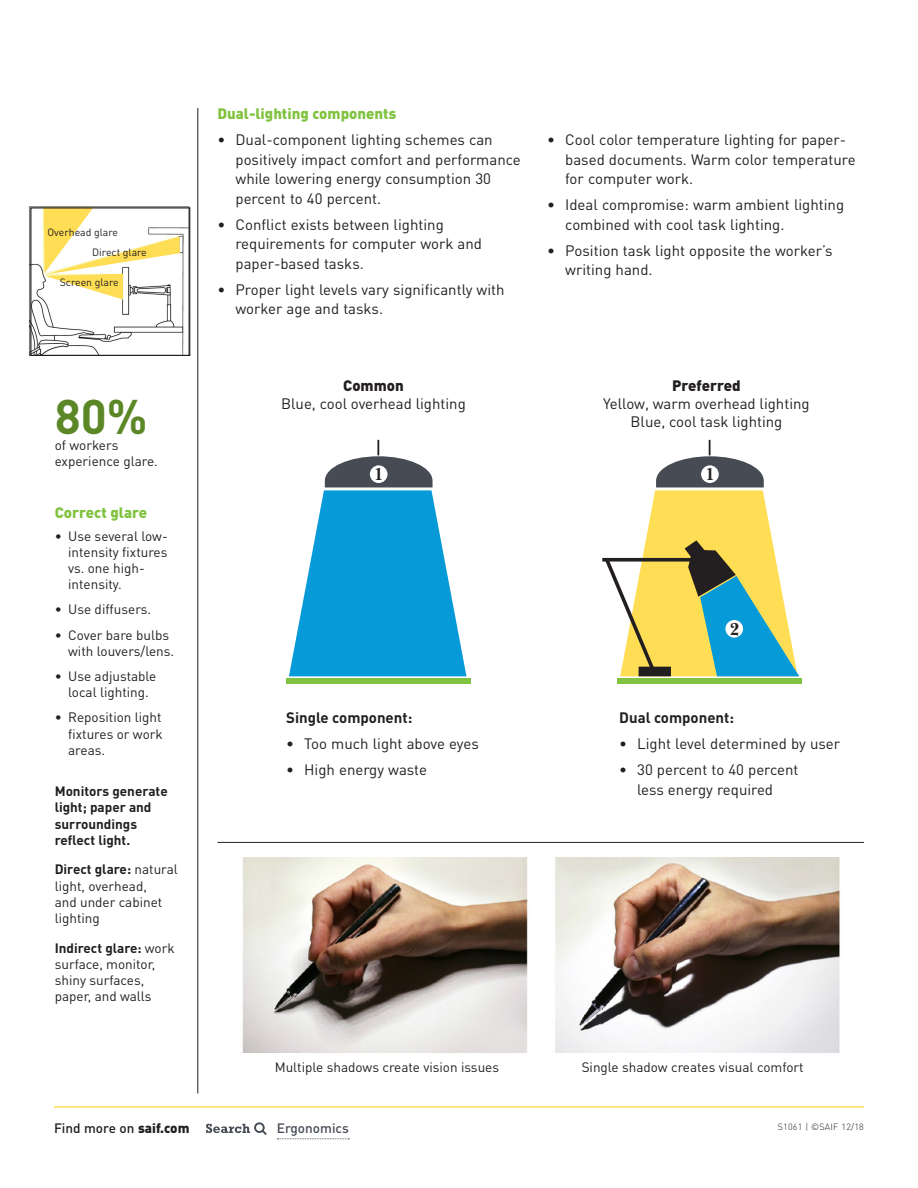
<style>
.page{position:relative;width:918px;height:1188px;background:#fff}
.page>*{position:absolute;margin:0;border:0;box-sizing:border-box;transform-origin:0 0}
.List_Paragraph{font:700 48px "DINOT";color:#5c8727}
.t1{font:700 18px "New Baskerville";color:#231f20}
.t2{font:15px/19.5px "DINOT";color:#231f20}
.Subhead{font:900 15px "DINOT";color:#81c340}
.t3{font:700 15px "DINOT";color:#231f20}
.t4{font:900 15px "DINOT";color:#231f20}
.List_Paragraph-2{font:13.5px/16.2px "DINOT";color:#231f20}
.List_Paragraph-3{font:700 13.5px/16.2px "DINOT";color:#231f20}
.Body_-_first_line{font:500 13.5px "DINOT";color:#231f20}
.Body_-_first_line-2{font:500 13.5px "DINOT";color:#464b54}
.t5{font:10.5px "DINOT";color:#231f20}
.Board_Body_Text{font:300 9px "DINOT";letter-spacing:.025em;color:#231f20}
.s1{font-weight:700}
.s2{font-weight:900}
</style>
<div class="page">
<hr style="left:198px;top:108px;width:1px;height:986px;background:#231f20">
<svg style="left:277px;top:1138px;width:72px;height:1px"></svg>
<svg style="left:206px;top:1122px;width:61px;height:13px"></svg>
<hr style="left:54px;top:1106px;width:810px;height:2px;background:#ffdd54">
<img style="left:29px;top:206px;width:162px;height:150px">
<svg style="left:44px;top:209px;width:136px;height:91px"></svg>
<div style="left:30px;top:207px;width:160px;height:149px;border:1px solid #231f20"></div>
<img style="left:242px;top:857px;width:598px;height:196px">
<hr style="left:218px;top:842px;width:646px;height:1px;background:#231f20">
<svg style="left:289px;top:440px;width:177px;height:236px"></svg>
<div style="left:286px;top:678px;width:184px;height:5px;background:#81c340"></div>
<div style="left:617px;top:678px;width:185px;height:5px;background:#81c340"></div>
<svg style="left:602px;top:440px;width:197px;height:236px"></svg>
<div style="left:725px;top:620px;width:18px;height:18px;background:#fff;border-radius:50%"></div>
<p class="t5" style="left:47px;top:225px;width:72px">Overhead glare</p>
<p class="t5" style="left:92px;top:245px;width:56px">Direct glare</p>
<p class="t5" style="left:60px;top:275px;width:60px">Screen glare</p>
<p class="List_Paragraph" style="left:55px;top:384px;width:94px">80%</p>
<p class="List_Paragraph-2" style="left:55px;top:436px;width:105px">of workers experience glare.</p>
<p class="Subhead" style="left:55px;top:502px;width:94px">Correct glare</p>
<p class="List_Paragraph-2" style="left:68px;top:527px;width:101px;text-indent:-14px">• Use several low&shy;intensity fixtures vs. one high&shy;intensity.</p>
<p class="List_Paragraph-2" style="left:55px;top:601px;width:98px">• Use diffusers.</p>
<p class="List_Paragraph-2" style="left:68px;top:626px;width:107px;text-indent:-14px">• Cover bare bulbs with louvers/lens.</p>
<p class="List_Paragraph-2" style="left:55px;top:667px;width:103px;text-align:center">• Use adjustable local lighting.</p>
<p class="List_Paragraph-2" style="left:68px;top:709px;width:96px;text-align:justify;text-indent:-14px">• Reposition light fixtures or work areas.</p>
<p class="List_Paragraph-3" style="left:55px;top:783px;width:115px">Monitors generate light; paper and surroundings reflect light.</p>
<p class="List_Paragraph-2" style="left:55px;top:861px;width:125px"><span class="s1">Direct glare:</span> natural light, overhead,<br>and under cabinet lighting</p>
<p class="List_Paragraph-2" style="left:55px;top:939px;width:121px"><span class="s1">Indirect glare:</span> work surface, monitor, shiny surfaces, paper, and walls</p>
<p class="Subhead" style="left:218px;top:104px;width:180px">Dual-lighting components</p>
<p class="t2" style="left:236px;top:130px;width:287px;text-indent:-18px">• Dual-component lighting schemes can positively impact comfort and performance while lowering energy consumption 30 percent to 40 percent.</p>
<p class="t2" style="left:236px;top:214px;width:248px;text-indent:-18px">• Conflict exists between lighting requirements for computer work and paper-based tasks.</p>
<p class="t2" style="left:236px;top:279px;width:271px;text-indent:-18px">• Proper light levels vary significantly with worker age and tasks.</p>
<p class="t4" style="left:343px;top:375px;width:62px">Common</p>
<p class="t2" style="left:281px;top:393px;width:186px">Blue, cool overhead lighting</p>
<p class="t2" style="left:565px;top:130px;width:292px;text-indent:-18px">• Cool color temperature lighting for paper&shy;based documents. Warm color temperature for computer work.</p>
<p class="t2" style="left:565px;top:195px;width:280px;text-indent:-18px">• Ideal compromise: warm ambient lighting combined with cool task lighting.</p>
<p class="t2" style="left:565px;top:240px;width:269px;text-indent:-18px">• Position task light opposite the worker’s writing hand.</p>
<p class="t4" style="left:672px;top:375px;width:70px">Preferred</p>
<p class="t2" style="left:603px;top:393px;width:208px">Yellow, warm overhead lighting</p>
<p class="t2" style="left:631px;top:411px;width:153px">Blue, cool task lighting</p>
<p class="t1" style="left:374px;top:464px;width:11px">1</p>
<p class="t1" style="left:705px;top:464px;width:11px">1</p>
<p class="t1" style="left:730px;top:618px;width:11px">2</p>
<p class="t3" style="left:286px;top:708px;width:128px">Single component:</p>
<p class="t2" style="left:286px;top:733px;width:194px">• Too much light above eyes</p>
<p class="t2" style="left:286px;top:759px;width:142px">• High energy waste</p>
<p class="t3" style="left:619px;top:708px;width:116px">Dual component:</p>
<p class="t2" style="left:619px;top:733px;width:223px">• Light level determined by user</p>
<p class="t2" style="left:619px;top:759px;width:181px;text-align:center">• 30 percent to 40 percent less energy required</p>
<p class="List_Paragraph-2" style="left:275px;top:1058px;width:226px">Multiple shadows create vision issues</p>
<p class="List_Paragraph-2" style="left:582px;top:1058px;width:224px">Single shadow creates visual comfort</p>
<p class="Body_-_first_line" style="left:54px;top:1119px;width:137px">Find more on <span class="s2">saif.com</span></p>
<p class="Body_-_first_line-2" style="left:277px;top:1119px;width:73px">Ergonomics</p>
<p class="Board_Body_Text" style="left:778px;top:1120px;width:88px">S1061 | ©SAIF 12/18</p>
</div>
